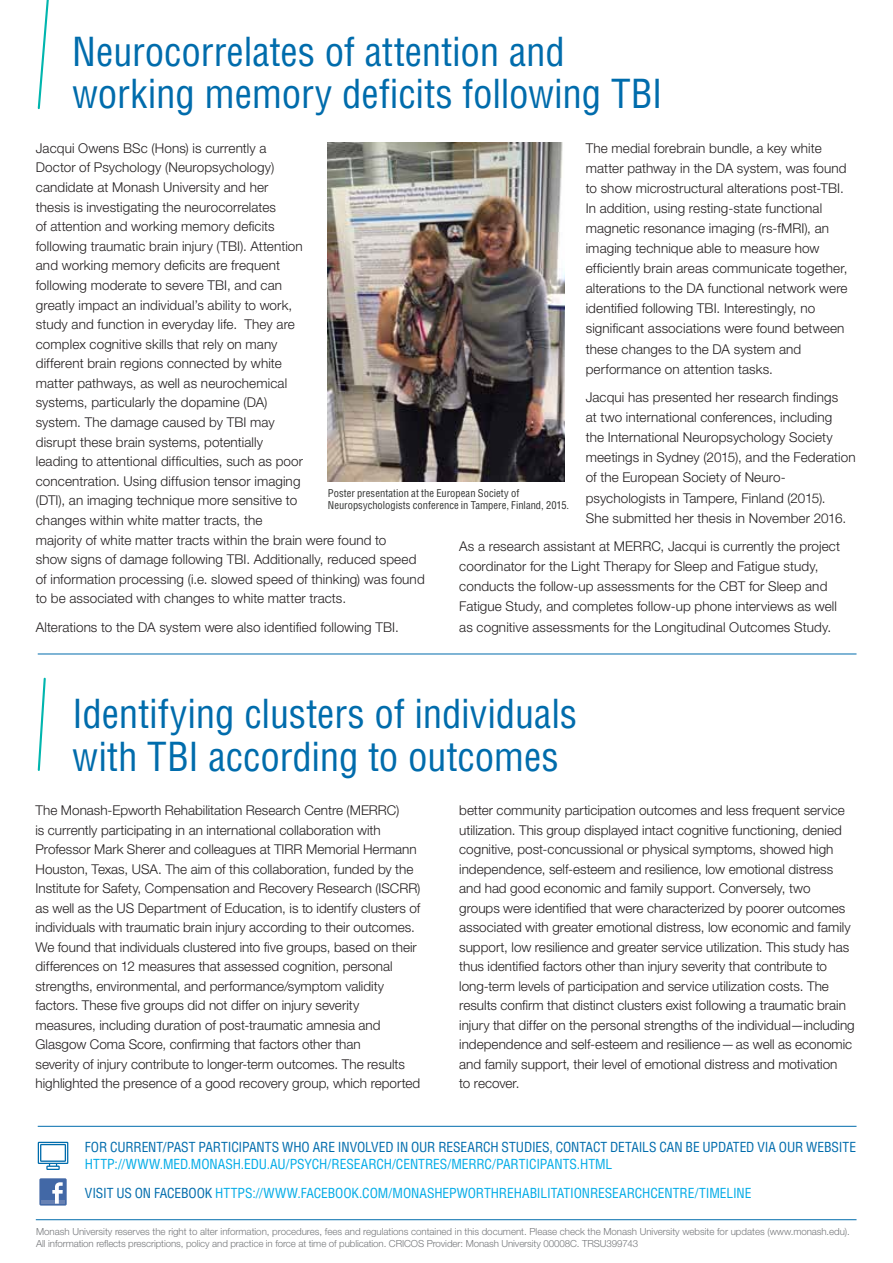
<style>
.page{position:relative;width:893px;height:1263px;background:#fff}
.page>*{position:absolute;margin:0;border:0;box-sizing:border-box;transform-origin:0 0}
._00_Story_Title_Head{font:condensed 39px/42px "Helvetica";letter-spacing:-.005em;color:#006cac}
._01_Story_Body_Copy{font:300 13.5px/19.5px "Helvetica Neue LT";letter-spacing:.005em;color:#231f20}
._00_Story_Title_Head-2{font:condensed 13.5px/16.5px "Helvetica";letter-spacing:-.005em;color:#006cac}
._00_Story_Title_Head-3{font:condensed 13.5px "Helvetica";letter-spacing:-.005em;color:#00abe7}
._05_Caption_for_Phot{font:condensed 10.5px/12px "Helvetica";letter-spacing:.005em;color:#323332}
.Questions{font:300 9.75px/12px "Helvetica Neue LT";letter-spacing:-.005em;color:#76787b}
.s1{color:#00abe7}
.s2{color:#006cac}
</style>
<div class="page">
<hr style="left:36px;top:1219px;width:820px;height:1px;background:#006cac">
<hr style="left:38px;top:1126px;width:818px;height:1px;background:#006cac">
<hr style="left:38px;top:654px;width:818px;height:1px;background:#006cac">
<svg style="left:38px;top:1142px;width:30px;height:28px"></svg>
<div style="left:39px;top:1178px;width:28px;height:27px;background:#4268a6;border-radius:2px"></div>
<hr style="left:41px;top:1200px;width:24px;height:3px;background:#6882b4">
<svg style="left:52px;top:1182px;width:11px;height:21px"></svg>
<img style="left:328px;top:142px;width:236px;height:340px">
<svg style="left:37px;top:0;width:12px;height:110px"></svg>
<svg style="left:37px;top:677px;width:9px;height:94px"></svg>
<p class="_00_Story_Title_Head" style="left:72px;top:30px;width:592px">Neurocorrelates of attention and working memory deficits following TBI</p>
<p class="_01_Story_Body_Copy" style="left:36px;top:138px;width:390px">Jacqui Owens BSc (Hons) is currently a<br>Doctor of Psychology (Neuropsychology)<br>candidate at Monash University and her<br>thesis is investigating the neurocorrelates<br>of attention and working memory deficits<br>following traumatic brain injury (TBI). Attention<br>and working memory deficits are frequent<br>following moderate to severe TBI, and can<br>greatly impact an individual’s ability to work,<br>study and function in everyday life. They are<br>complex cognitive skills that rely on many<br>different brain regions connected by white<br>matter pathways, as well as neurochemical<br>systems, particularly the dopamine (DA)<br>system. The damage caused by TBI may<br>disrupt these brain systems, potentially<br>leading to attentional difficulties, such as poor<br>concentration. Using diffusion tensor imaging<br>(DTI), an imaging technique more sensitive to<br>changes within white matter tracts, the<br>majority of white matter tracts within the brain were found to<br>show signs of damage following TBI. Additionally, reduced speed of information processing (i.e. slowed speed of thinking) was found to be associated with changes to white matter tracts.</p>
<p class="_01_Story_Body_Copy" style="left:36px;top:617px;width:365px">Alterations to the DA system were also identified following TBI.</p>
<p class="_01_Story_Body_Copy" style="left:586px;top:138px;width:263px;line-height:20.1px">The medial forebrain bundle, a key white matter pathway in the DA system, was found to show microstructural alterations post-TBI.<br>In addition, using resting-state functional magnetic resonance imaging (rs-fMRI), an imaging technique able to measure how efficiently brain areas communicate together, alterations to the DA functional network were identified following TBI. Interestingly, no significant associations were found between these changes to the DA system and performance on attention tasks.</p>
<p class="_01_Story_Body_Copy" style="left:586px;top:387px;width:271px;line-height:20.1px">Jacqui has presented her research findings<br>at two international conferences, including<br>the International Neuropsychology Society meetings in Sydney (2015), and the Federation of the European Society of Neuro&shy;psychologists in Tampere, Finland (2015).<br>She submitted her thesis in November 2016.</p>
<p class="_01_Story_Body_Copy" style="left:459px;top:536px;width:382px;line-height:20.1px">As a research assistant at MERRC, Jacqui is currently the project coordinator for the Light Therapy for Sleep and Fatigue study, conducts the follow-up assessments for the CBT for Sleep and Fatigue Study, and completes follow-up phone interviews as well as cognitive assessments for the Longitudinal Outcomes Study.</p>
<p class="_05_Caption_for_Phot" style="left:328px;top:487px;width:243px">Poster presentation at the European Society of<br>Neuropsychologists conference in Tampere, Finland, 2015.</p>
<p class="_00_Story_Title_Head" style="left:72px;top:693px;width:506px">Identifying clusters of individuals with TBI according to outcomes</p>
<p class="_01_Story_Body_Copy" style="left:36px;top:801px;width:387px">The Monash-Epworth Rehabilitation Research Centre (MERRC)<br>is currently participating in an international collaboration with Professor Mark Sherer and colleagues at TIRR Memorial Hermann Houston, Texas, USA. The aim of this collaboration, funded by the Institute for Safety, Compensation and Recovery Research (ISCRR) as well as the US Department of Education, is to identify clusters of individuals with traumatic brain injury according to their outcomes.<br>We found that individuals clustered into five groups, based on their differences on 12 measures that assessed cognition, personal strengths, environmental, and performance/symptom validity factors. These five groups did not differ on injury severity measures, including duration of post-traumatic amnesia and Glasgow Coma Score, confirming that factors other than<br>severity of injury contribute to longer-term outcomes. The results highlighted the presence of a good recovery group, which reported</p>
<p class="_01_Story_Body_Copy" style="left:459px;top:801px;width:397px">better community participation outcomes and less frequent service utilization. This group displayed intact cognitive functioning, denied cognitive, post-concussional or physical symptoms, showed high independence, self-esteem and resilience, low emotional distress and had good economic and family support. Conversely, two<br>groups were identified that were characterized by poorer outcomes associated with greater emotional distress, low economic and family support, low resilience and greater service utilization. This study has thus identified factors other than injury severity that contribute to long-term levels of participation and service utilization costs. The results confirm that distinct clusters exist following a traumatic brain injury that differ on the personal strengths of the individual—including independence and self-esteem and resilience—as well as economic and family support, their level of emotional distress and motivation<br>to recover.</p>
<p class="_00_Story_Title_Head-2" style="left:85px;top:1139px;width:773px">FOR CURRENT/PAST PARTICIPANTS WHO ARE INVOLVED IN OUR RESEARCH STUDIES, CONTACT DETAILS CAN BE UPDATED VIA OUR WEBSITE<br><span class="s1">HTTP://WWW.MED.MONASH.EDU.AU/PSYCH/RESEARCH/CENTRES/MERRC/PARTICIPANTS.HTML</span></p>
<p class="_00_Story_Title_Head-3" style="left:85px;top:1185px;width:668px"><span class="s2">VISIT US ON FACEBOOK</span> HTTPS://WWW.FACEBOOK.COM/MONASHEPWORTHREHABILITATIONRESEARCHCENTRE/TIMELINE</p>
<p class="Questions" style="left:36px;top:1226px;width:815px">Monash University reserves the right to alter information, procedures, fees and regulations contained in this document. Please check the Monash University website for updates (www.monash.edu).<br>All information reflects prescriptions, policy and practice in force at time of publication. CRICOS Provider: Monash University 00008C. TRSU399743</p>
</div>
